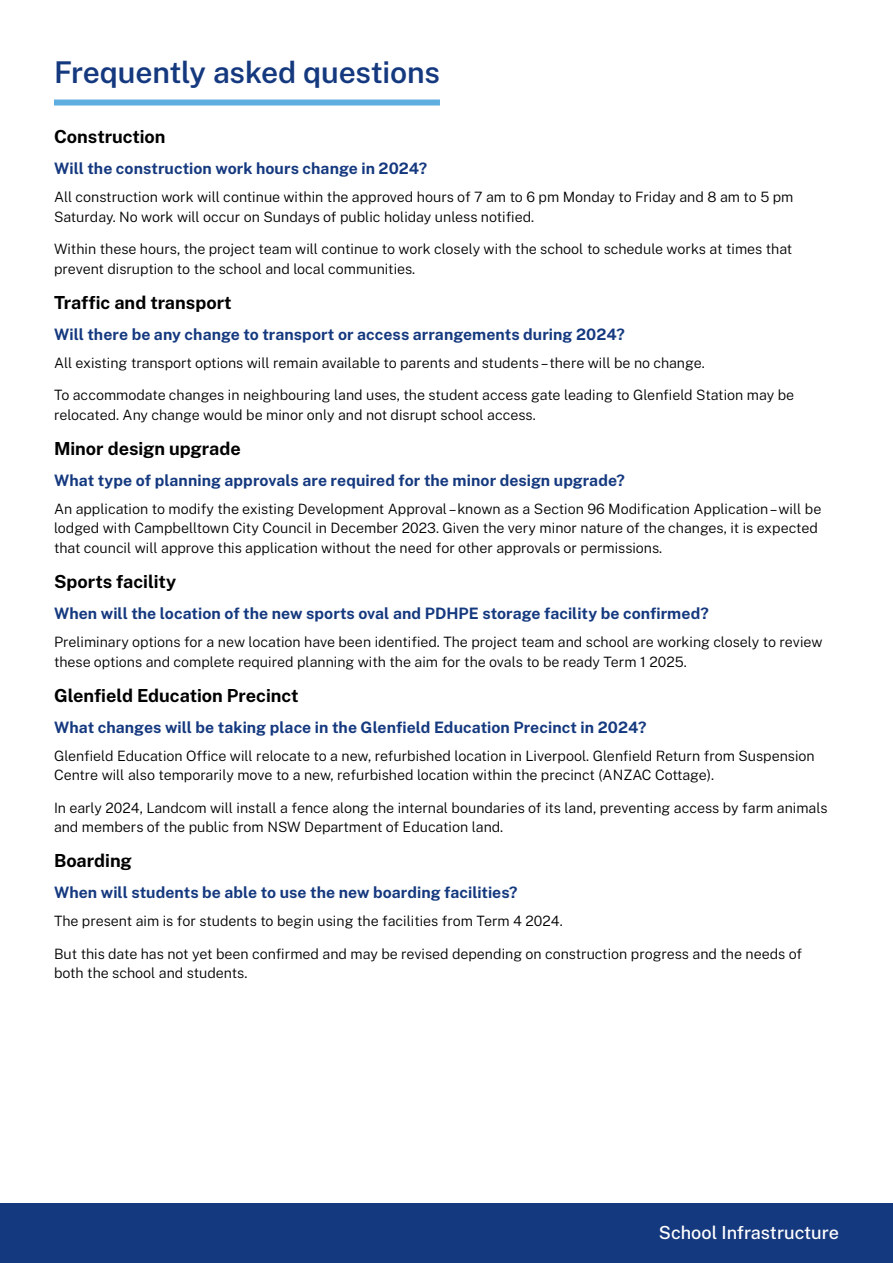
<style>
.page{position:relative;width:893px;height:1263px;background:#fff}
.page>*{position:absolute;margin:0;border:0;box-sizing:border-box;transform-origin:0 0}
.t1{font:600 30px "Public Sans";letter-spacing:-.005em;color:#15397f}
.t2{font:700 18px "Public Sans";color:#000}
.t3{font:500 18px "Public Sans";color:#fff}
.t4{font:700 15.75px "Public Sans";letter-spacing:.005em;color:#15397f}
.t5{font:300 14.25px/19.5px "Public Sans";color:#000}
</style>
<div class="page">
<div style="left:0;top:1203px;width:893px;height:60px;background:#15397f"></div>
<div style="left:54px;top:100px;width:386px;height:6px;background:#5eaee0"></div>
<h1 class="t1" style="left:54px;top:52px;width:387px">Frequently asked questions</h1>
<p class="t2" style="left:54px;top:125px;width:113px">Construction</p>
<p class="t4" style="left:54px;top:158px;width:375px">Will the construction work hours change in 2024?</p>
<p class="t5" style="left:54px;top:187px;width:741px">All construction work will continue within the approved hours of 7 am to 6 pm Monday to Friday and 8 am to 5 pm<br>Saturday. No work will occur on Sundays of public holiday unless notified.</p>
<p class="t5" style="left:54px;top:239px;width:740px">Within these hours, the project team will continue to work closely with the school to schedule works at times that prevent disruption to the school and local communities.</p>
<p class="t2" style="left:54px;top:290px;width:179px">Traffic and transport</p>
<p class="t4" style="left:54px;top:324px;width:572px">Will there be any change to transport or access arrangements during 2024?</p>
<p class="t5" style="left:54px;top:352px;width:652px">All existing transport options will remain available to parents and students – there will be no change.</p>
<p class="t5" style="left:54px;top:385px;width:742px">To accommodate changes in neighbouring land uses, the student access gate leading to Glenfield Station may be relocated. Any change would be minor only and not disrupt school access.</p>
<p class="t2" style="left:54px;top:436px;width:188px">Minor design upgrade</p>
<p class="t4" style="left:54px;top:470px;width:572px">What type of planning approvals are required for the minor design upgrade?</p>
<p class="t5" style="left:54px;top:498px;width:769px">An application to modify the existing Development Approval – known as a Section 96 Modification Application – will be lodged with Campbelltown City Council in December 2023. Given the very minor nature of the changes, it is expected that council will approve this application without the need for other approvals or permissions.</p>
<p class="t2" style="left:54px;top:570px;width:124px">Sports facility</p>
<p class="t4" style="left:54px;top:603px;width:656px">When will the location of the new sports oval and PDHPE storage facility be confirmed?</p>
<p class="t5" style="left:54px;top:632px;width:770px">Preliminary options for a new location have been identified. The project team and school are working closely to review these options and complete required planning with the aim for the ovals to be ready Term 1 2025.</p>
<p class="t2" style="left:54px;top:683px;width:246px">Glenfield Education Precinct</p>
<p class="t4" style="left:54px;top:717px;width:594px">What changes will be taking place in the Glenfield Education Precinct in 2024?</p>
<p class="t5" style="left:54px;top:745px;width:762px">Glenfield Education Office will relocate to a new, refurbished location in Liverpool. Glenfield Return from Suspension<br>Centre will also temporarily move to a new, refurbished location within the precinct (ANZAC Cottage).</p>
<p class="t5" style="left:54px;top:797px;width:775px">In early 2024, Landcom will install a fence along the internal boundaries of its land, preventing access by farm animals and members of the public from NSW Department of Education land.</p>
<p class="t2" style="left:54px;top:849px;width:79px">Boarding</p>
<p class="t4" style="left:54px;top:882px;width:465px">When will students be able to use the new boarding facilities?</p>
<p class="t5" style="left:54px;top:911px;width:510px">The present aim is for students to begin using the facilities from Term 4 2024.</p>
<p class="t5" style="left:54px;top:943px;width:749px">But this date has not yet been confirmed and may be revised depending on construction progress and the needs of both the school and students.</p>
<p class="t3" style="left:659px;top:1220px;width:182px">School Infrastructure</p>
</div>
